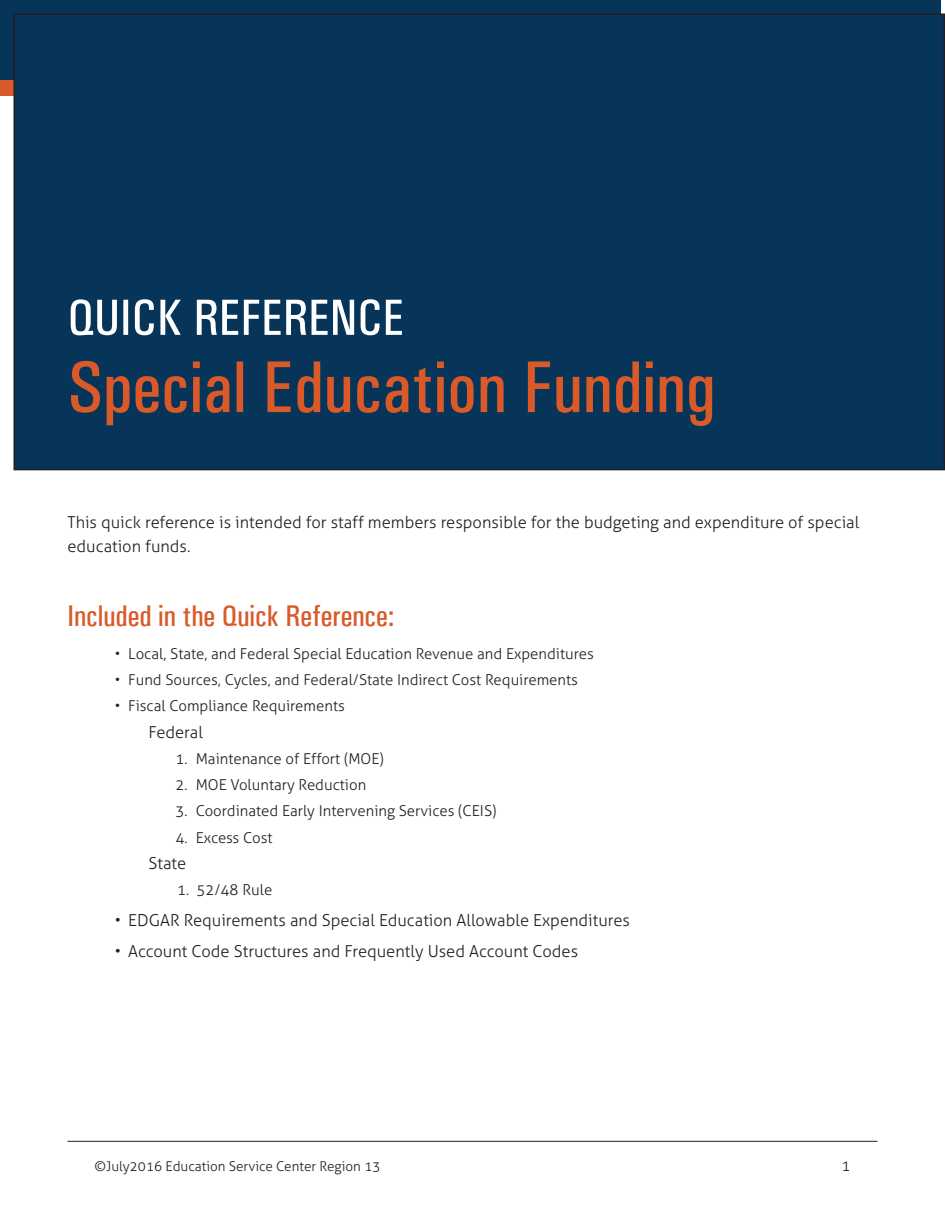
<style>
.page{position:relative;width:945px;height:1215px;background:#fff}
.page>*{position:absolute;margin:0;border:0;box-sizing:border-box;transform-origin:0 0}
.Sub__reddish_orange{font:500 condensed 73.5px "Univers";color:#d95929}
.Header__wt_on_nvy__r{font:500 condensed 51px "Univers";color:#fff}
.Sub__reddish_orange-2{font:500 condensed 30px "Univers";color:#d95929}
.Body{font:300 16.5px/24px "Aller";color:#231f20}
.Body-2{font:300 15px "Aller";color:#231f20}
.Body-3{font:300 13.5px "Aller";color:#231f20}
</style>
<div class="page">
<div style="left:0;top:0;width:941px;height:88px;background:#063559"></div>
<hr style="left:68px;top:1141px;width:810px;height:1px;background:#231f20">
<div style="left:0;top:80px;width:14px;height:15px;background:#d95929"></div>
<div style="left:14px;top:14px;width:930px;height:456px;background:#063559"></div>
<p class="Header__wt_on_nvy__r" style="left:68px;top:288px;width:338px">QUICK REFERENCE</p>
<p class="Sub__reddish_orange" style="left:68px;top:344px;width:650px">Special Education Funding</p>
<p class="Body" style="left:68px;top:511px;width:793px">This quick reference is intended for staff members responsible for the budgeting and expenditure of special education funds.</p>
<p class="Sub__reddish_orange-2" style="left:68px;top:598px;width:328px">Included in the Quick Reference:</p>
<p class="Body-2" style="left:115px;top:645px;width:481px">• Local, State, and Federal Special Education Revenue and Expenditures</p>
<p class="Body-2" style="left:115px;top:671px;width:465px">• Fund Sources, Cycles, and Federal/State Indirect Cost Requirements</p>
<p class="Body-2" style="left:115px;top:697px;width:232px">• Fiscal Compliance Requirements</p>
<p class="Body" style="left:148px;top:720px;width:56px">Federal</p>
<p class="Body-2" style="left:176px;top:750px;width:210px">1. Maintenance of Effort (MOE)</p>
<p class="Body-2" style="left:176px;top:776px;width:192px">2. MOE Voluntary Reduction</p>
<p class="Body-2" style="left:176px;top:802px;width:322px">3. Coordinated Early Intervening Services (CEIS)</p>
<p class="Body-2" style="left:176px;top:828px;width:99px">4. Excess Cost</p>
<p class="Body" style="left:148px;top:851px;width:39px">State</p>
<p class="Body-2" style="left:177px;top:881px;width:97px">1. 52/48 Rule</p>
<p class="Body" style="left:115px;top:908px;width:517px">• EDGAR Requirements and Special Education Allowable Expenditures</p>
<p class="Body" style="left:115px;top:939px;width:465px">• Account Code Structures and Frequently Used Account Codes</p>
<p class="Body-3" style="left:94px;top:1158px;width:288px">©July2016 Education Service Center Region 13</p>
<p class="Body-2" style="left:842px;top:1156px;width:10px">1</p>
</div>
